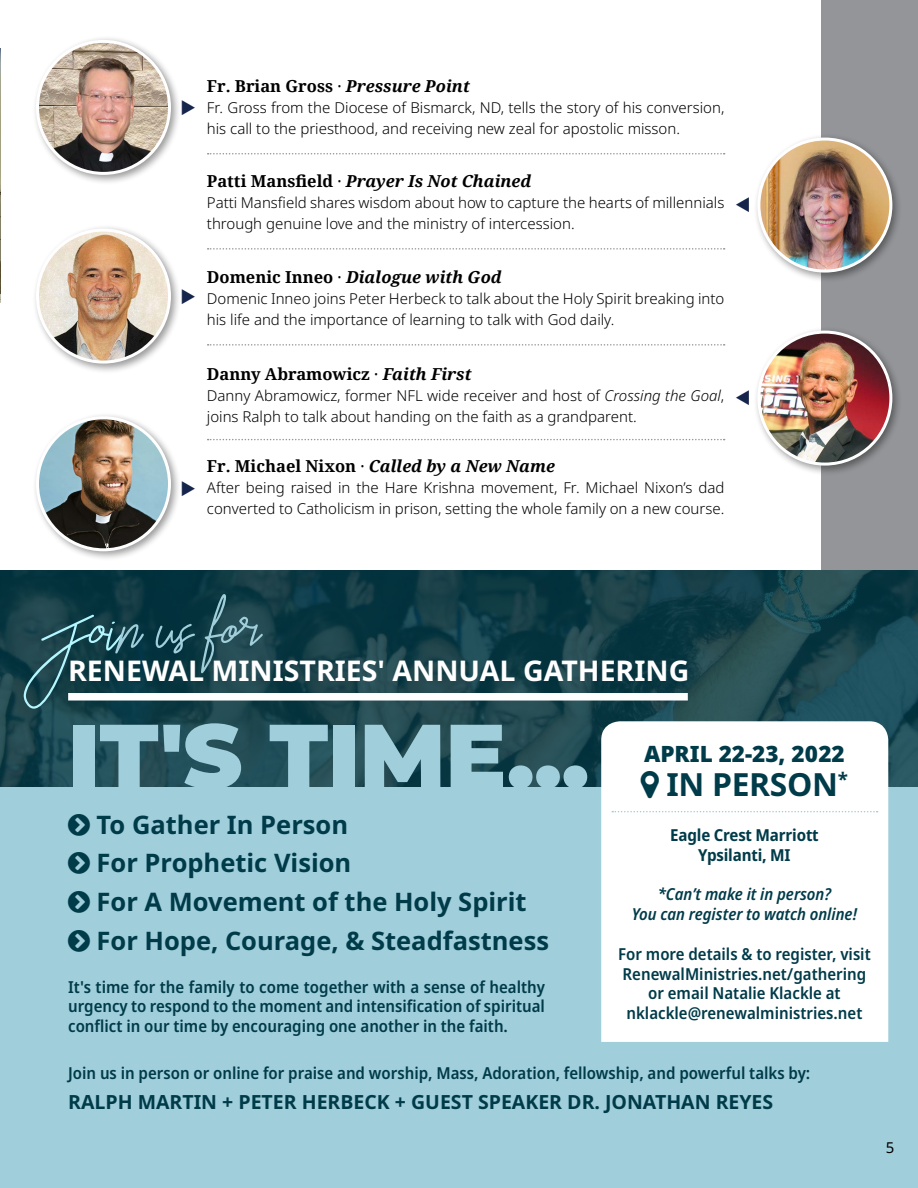
<style>
.page{position:relative;width:918px;height:1188px;background:#fff}
.page>*{position:absolute;margin:0;border:0;box-sizing:border-box;transform-origin:0 0}
.t1{font:900 90px "Montserrat";color:#a0ceda}
.t2{font:88.5px "Rhesmanisa";color:#a0ceda}
.t3{font:700 31.8px "Noto Sans";letter-spacing:-.01em;color:#003b49}
.t4{font:700 28.5px "Noto Sans";color:#fff}
.t5{font:700 25.5px/39px "Noto Sans";color:#003b49}
.t6{font:900 22.5px "Noto Sans";color:#003b49}
.t7{font:700 19.5px "Noto Sans";color:#003b49}
.t8{font:600 semi-condensed 16.5px/19.8px "Noto Sans";color:#003b49;text-align:justify}
.t9{font:italic 700 16.5px "Noto Serif";color:#000}
.t10{font:700 16.5px "Noto Serif";color:#000}
.t11{font:italic 600 semi-condensed 16.5px/19.8px "Noto Sans";color:#003b49;text-align:center}
.t12{font:700 semi-condensed 16.5px/19.8px "Noto Sans";letter-spacing:-.01em;color:#003b49;text-align:center}
.t13{font:300 15px/21px "Noto Sans";color:#000}
.t14{font:15px "Noto Sans";color:#000}
.s1{font-weight:400}
.s2{font-style:italic}
.s3{font-style:normal}
.s4{font-weight:400;font-style:normal}
.s5{color:#b4f6ff}
</style>
<div class="page">
<div style="left:821px;top:0;width:97px;height:1188px;background:#939598"></div>
<div style="left:0;top:570px;width:918px;height:618px;background:#a0ceda"></div>
<svg style="left:0;top:570px;width:918px;height:216px;background:#17424b"></svg>
<div style="left:68px;top:693px;width:620px;height:8px;background:#fff"></div>
<div style="left:600px;top:721px;width:289px;height:321px;background:#fff"></div>
<svg style="left:612px;top:811px;width:266px;height:1px"></svg>
<div style="left:753px;top:133px;width:150px;height:150px;background:#000;opacity:.4"></div>
<img style="left:759px;top:139px;width:132px;height:132px;border-radius:66px">
<div style="left:757px;top:138px;width:135px;height:135px;border:3px solid #fff;border-radius:50%"></div>
<div style="left:753px;top:326px;width:150px;height:150px;background:#000;opacity:.4"></div>
<img style="left:759px;top:332px;width:132px;height:132px;border-radius:66px">
<div style="left:757px;top:331px;width:135px;height:135px;border:3px solid #fff;border-radius:50%"></div>
<svg style="left:208px;top:344px;width:517px;height:2px"></svg>
<svg style="left:208px;top:439px;width:517px;height:1px"></svg>
<div style="left:32px;top:412px;width:149px;height:150px;background:#000;opacity:.4"></div>
<img style="left:38px;top:418px;width:132px;height:132px;border-radius:65px">
<div style="left:36px;top:416px;width:135px;height:135px;border:3px solid #fff;border-radius:50%"></div>
<div style="left:32px;top:224px;width:149px;height:150px;background:#000;opacity:.4"></div>
<img style="left:38px;top:230px;width:132px;height:132px">
<div style="left:36px;top:229px;width:135px;height:135px;border:3px solid #fff;border-radius:50%"></div>
<svg style="left:208px;top:248px;width:517px;height:2px"></svg>
<img style="left:0;top:49px;width:1px;height:254px">
<svg style="left:208px;top:153px;width:517px;height:1px"></svg>
<div style="left:32px;top:35px;width:149px;height:150px;background:#000;opacity:.4"></div>
<img style="left:38px;top:41px;width:132px;height:132px;border-radius:66px">
<div style="left:36px;top:40px;width:135px;height:135px;border:3px solid #fff;border-radius:50%"></div>
<svg style="left:641px;top:771px;width:18px;height:27px"></svg>
<p class="t10" style="left:207px;top:74px;width:265px">Fr. Brian Gross <span class="s1">·</span> <span class="s2">Pressure Point</span></p>
<p class="t13" style="left:207px;top:97px;width:519px">Fr. Gross from the Diocese of Bismarck, ND, tells the story of his conversion, his call to the priesthood, and receiving new zeal for apostolic misson.</p>
<p class="t9" style="left:207px;top:170px;width:326px"><span class="s3">Patti Mansfield</span> <span class="s4">·</span> Prayer Is Not Chained</p>
<p class="t13" style="left:207px;top:193px;width:519px">Patti Mansfield shares wisdom about how to capture the hearts of millennials through genuine love and the ministry of intercession.</p>
<p class="t9" style="left:207px;top:265px;width:297px"><span class="s3">Domenic Inneo</span> <span class="s4">·</span> Dialogue with God</p>
<p class="t13" style="left:207px;top:288px;width:519px">Domenic Inneo joins Peter Herbeck to talk about the Holy Spirit breaking into his life and the importance of learning to talk with God daily.</p>
<p class="t10" style="left:207px;top:362px;width:266px">Danny Abramowicz <span class="s1">·</span> <span class="s2">Faith First</span></p>
<p class="t13" style="left:207px;top:385px;width:519px">Danny Abramowicz, former NFL wide receiver and host of <span class="s2">Crossing the Goal</span>, joins Ralph to talk about handing on the faith as a grandparent.</p>
<p class="t9" style="left:207px;top:455px;width:350px"><span class="s3">Fr. Michael Nixon</span> <span class="s4">·</span> Called by a New Name</p>
<p class="t13" style="left:207px;top:478px;width:519px">After being raised in the Hare Krishna movement, Fr. Michael Nixon’s dad converted to Catholicism in prison, setting the whole family on a new course.</p>
<h2 class="t2" style="left:24px;top:571px;width:242px"><span class="s5">Joi</span>n us for</h2>
<h3 class="t4" style="left:68px;top:651px;width:623px">RENEWAL MINISTRIES' ANNUAL GATHERING</h3>
<h1 class="t1" style="left:68px;top:688px;width:522px">IT'S TIME...</h1>
<h3 class="t5" style="left:97px;top:805px;width:454px">To Gather In Person<br>For Prophetic Vision<br>For A Movement of the Holy Spirit<br>For Hope, Courage, &amp; Steadfastness</h3>
<p class="t8" style="left:68px;top:977px;width:478px">It's time for the family to come together with a sense of healthy urgency to respond to the moment and intensification of spiritual conflict in our time by encouraging one another in the faith.</p>
<h3 class="t6" style="left:644px;top:737px;width:202px">APRIL 22-23, 2022</h3>
<h3 class="t3" style="left:666px;top:762px;width:183px">IN PERSON<sup>*</sup></h3>
<p class="t12" style="left:670px;top:825px;width:150px">Eagle Crest Marriott<br>Ypsilanti, MI</p>
<p class="t11" style="left:632px;top:885px;width:227px">*Can’t make it in person?<br>You can register to watch online!</p>
<p class="t8" style="left:618px;top:944px;width:254px;text-align:center">For more details &amp; to register, visit RenewalMinistries.net/gathering or email Natalie Klackle at nklackle@renewalministries.net</p>
<p class="t8" style="left:68px;top:1064px;width:744px">Join us in person or online for praise and worship, Mass, Adoration, fellowship, and powerful talks by:</p>
<h3 class="t7" style="left:68px;top:1089px;width:707px">RALPH MARTIN + PETER HERBECK + GUEST SPEAKER DR. JONATHAN REYES</h3>
<p class="t14" style="left:886px;top:1137px;width:10px">5</p>
</div>
